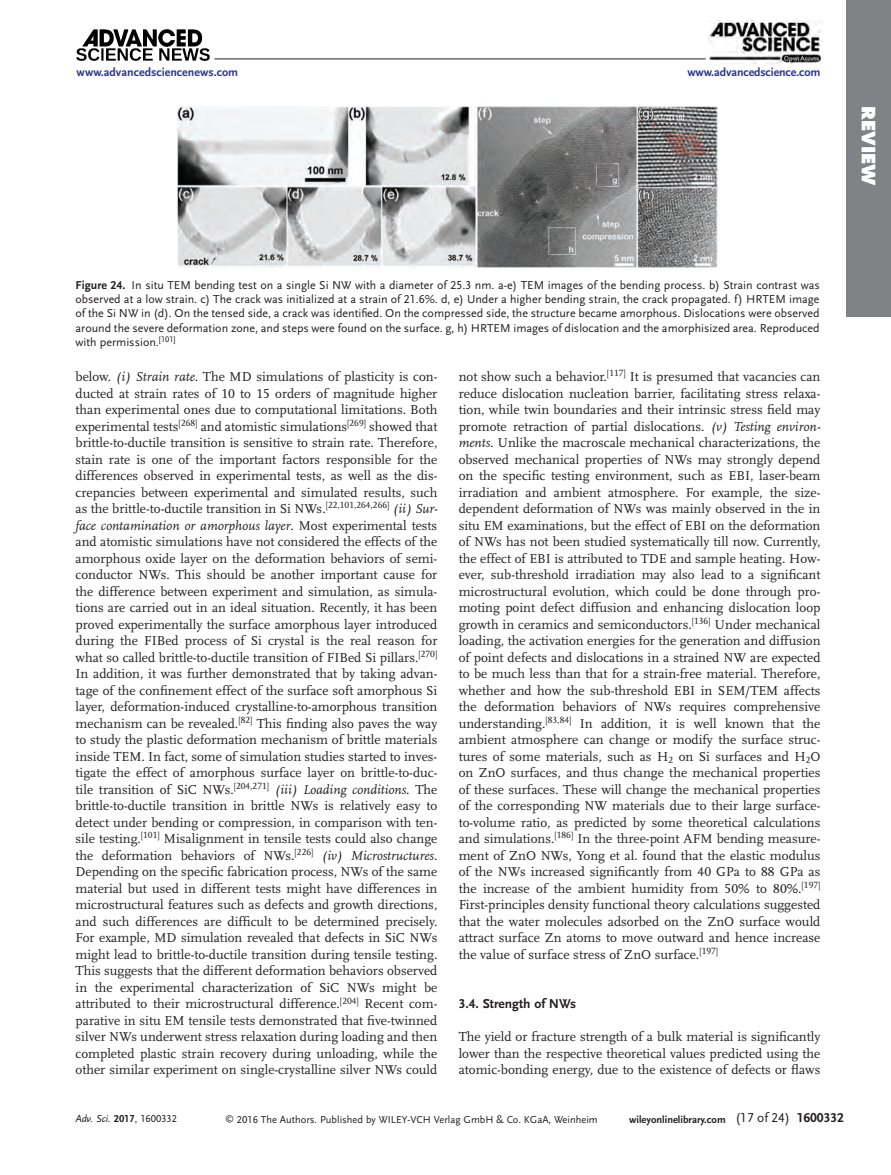
<style>
.page{position:relative;width:891px;height:1175px;background:#fff}
.page>*{position:absolute;margin:0;border:0;box-sizing:border-box;transform-origin:0 0}
.t1{font:800 18px "Futura";letter-spacing:.005em;color:#fff}
.t2{font:13.5px/16.5px "Scala LF";color:#231f20;text-align:justify}
.t3{font:700 13.5px "Scala Sans LF";color:#231f20}
.t4{font:12px/14.2px "Scala Sans LF";color:#231f20;text-align:justify}
.t5{font:700 12px "Scala Sans LF";color:#2d3590}
.t6{font:10.5px "Scala Sans LF";color:#231f20}
.t7{font:700 10.5px "Scala Sans LF";color:#231f20}
.t8{font:italic 10.5px "Scala Sans LF";color:#231f20}
.s1{font-weight:700}
.s2{font-style:italic}
.s3{font-weight:700;font-style:normal}
.s4{font-style:normal}
.s5{font-size:9px}
.s6{font-weight:400;font-size:13.5px}
.s7{font-size:13.5px}
</style>
<div class="page">
<div style="left:846px;top:0;width:45px;height:317px;background:#808285"></div>
<img style="left:708px;top:21px;width:114px;height:43px">
<hr style="left:215px;top:59px;width:491px;height:1px;background:#231f20">
<img style="left:77px;top:30px;width:133px;height:30px">
<img style="left:178px;top:107px;width:540px;height:160px">
<p class="t5" style="left:77px;top:65px;width:163px">www.advancedsciencenews.com</p>
<p class="t5" style="left:687px;top:65px;width:135px">www.advancedscience.com</p>
<h1 class="t1" style="left:880px;top:106px;width:81px;rotate:90deg">Review</h1>
<p class="t4" style="left:76px;top:278px;width:746px"><span class="s1">Figure 24.</span> In situ TEM bending test on a single Si NW with a diameter of 25.3 nm. a-e) TEM images of the bending process. b) Strain contrast was observed at a low strain. c) The crack was initialized at a strain of 21.6%. d, e) Under a higher bending strain, the crack propagated. f) HRTEM image of the Si NW in (d). On the tensed side, a crack was identified. On the compressed side, the structure became amorphous. Dislocations were observed around the severe deformation zone, and steps were found on the surface. g, h) HRTEM images of dislocation and the amorphisized area. Reproduced with permission.<sup>[101]</sup></p>
<p class="t2" style="left:76px;top:368px;width:363px">below. <span class="s2">(i) Strain rate</span>. The MD simulations of plasticity is con&shy;ducted at strain rates of 10 to 15 orders of magnitude higher than experimental ones due to computational limitations. Both experimental tests<sup>[268]</sup> and atomistic simulations<sup>[269]</sup> showed that brittle-to-ductile transition is sensitive to strain rate. Therefore, stain rate is one of the important factors responsible for the differences observed in experimental tests, as well as the dis&shy;crepancies between experimental and simulated results, such as the brittle-to-ductile transition in Si NWs.<sup>[22,101,264,266]</sup> <span class="s2">(ii) Sur&shy;face contamination or amorphous layer</span>. Most experimental tests and atomistic simulations have not considered the effects of the amorphous oxide layer on the deformation behaviors of semi&shy;conductor NWs. This should be another important cause for the difference between experiment and simulation, as simula&shy;tions are carried out in an ideal situation. Recently, it has been proved experimentally the surface amorphous layer introduced during the FIBed process of Si crystal is the real reason for what so called brittle-to-ductile transition of FIBed Si pillars.<sup>[270] </sup>In addition, it was further demonstrated that by taking advan&shy;tage of the confinement effect of the surface soft amorphous Si layer, deformation-induced crystalline-to-amorphous transition mechanism can be revealed.<sup>[82]</sup> This finding also paves the way to study the plastic deformation mechanism of brittle materials inside TEM. In fact, some of simulation studies started to inves&shy;tigate the effect of amorphous surface layer on brittle-to-duc&shy;tile transition of SiC NWs.<sup>[204,271]</sup> <span class="s2">(iii) Loading conditions</span>. The brittle-to-ductile transition in brittle NWs is relatively easy to detect under bending or compression, in comparison with ten&shy;sile testing.<sup>[101]</sup> Misalignment in tensile tests could also change the deformation behaviors of NWs.<sup>[226]</sup> <span class="s2">(iv) Microstructures</span>.<br>Depending on the specific fabrication process, NWs of the same material but used in different tests might have differences in microstructural features such as defects and growth directions, and such differences are difficult to be determined precisely.<br>For example, MD simulation revealed that defects in SiC NWs might lead to brittle-to-ductile transition during tensile testing.<br>This suggests that the different deformation behaviors observed in the experimental characterization of SiC NWs might be attributed to their microstructural difference.<sup>[204]</sup> Recent com&shy;parative in situ EM tensile tests demonstrated that five-twinned silver NWs underwent stress relaxation during loading and then completed plastic strain recovery during unloading, while the other similar experiment on single-crystalline silver NWs could</p>
<p class="t2" style="left:459px;top:368px;width:363px">not show such a behavior.<sup>[117]</sup> It is presumed that vacancies can reduce dislocation nucleation barrier, facilitating stress relaxa&shy;tion, while twin boundaries and their intrinsic stress field may promote retraction of partial dislocations. <span class="s2">(v) Testing environ&shy;ments.</span> Unlike the macroscale mechanical characterizations, the observed mechanical properties of NWs may strongly depend on the specific testing environment, such as EBI, laser-beam irradiation and ambient atmosphere. For example, the size&shy;dependent deformation of NWs was mainly observed in the in situ EM examinations, but the effect of EBI on the deformation of NWs has not been studied systematically till now. Currently, the effect of EBI is attributed to TDE and sample heating. How&shy;ever, sub-threshold irradiation may also lead to a significant microstructural evolution, which could be done through pro&shy;moting point defect diffusion and enhancing dislocation loop growth in ceramics and semiconductors.<sup>[136]</sup> Under mechanical loading, the activation energies for the generation and diffusion of point defects and dislocations in a strained NW are expected to be much less than that for a strain-free material. Therefore, whether and how the sub-threshold EBI in SEM/TEM affects the deformation behaviors of NWs requires comprehensive understanding.<sup>[83,84]</sup> In addition, it is well known that the ambient atmosphere can change or modify the surface struc&shy;tures of some materials, such as H<sub>2</sub> on Si surfaces and H<sub>2</sub>O on ZnO surfaces, and thus change the mechanical properties of these surfaces. These will change the mechanical properties of the corresponding NW materials due to their large surface&shy;to-volume ratio, as predicted by some theoretical calculations and simulations.<sup>[186]</sup> In the three-point AFM bending measure&shy;ment of ZnO NWs, Yong et al. found that the elastic modulus of the NWs increased significantly from 40 GPa to 88 GPa as the increase of the ambient humidity from 50% to 80%.<sup>[197] </sup>First-principles density functional theory calculations suggested that the water molecules adsorbed on the ZnO surface would attract surface Zn atoms to move outward and hence increase the value of surface stress of ZnO surface.<sup>[197]</sup></p>
<p class="t3" style="left:459px;top:996px;width:119px">3.4. Strength of NWs</p>
<p class="t2" style="left:459px;top:1028px;width:363px">The yield or fracture strength of a bulk material is significantly lower than the respective theoretical values predicted using the atomic-bonding energy, due to the existence of defects or flaws</p>
<p class="t8" style="left:76px;top:1113px;width:103px">Adv. Sci. <span class="s3">2017</span><span class="s4">, 1600332</span></p>
<p class="t6" style="left:225px;top:1113px;width:374px"><span class="s5">©</span> 2016 The Authors. Published by WILEY-VCH Verlag GmbH &amp; Co. KGaA, Weinheim</p>
<p class="t7" style="left:629px;top:1113px;width:216px">wileyonlinelibrary.com <span class="s6">(17 of 24)</span> <span class="s7">1600332</span></p>
</div>
